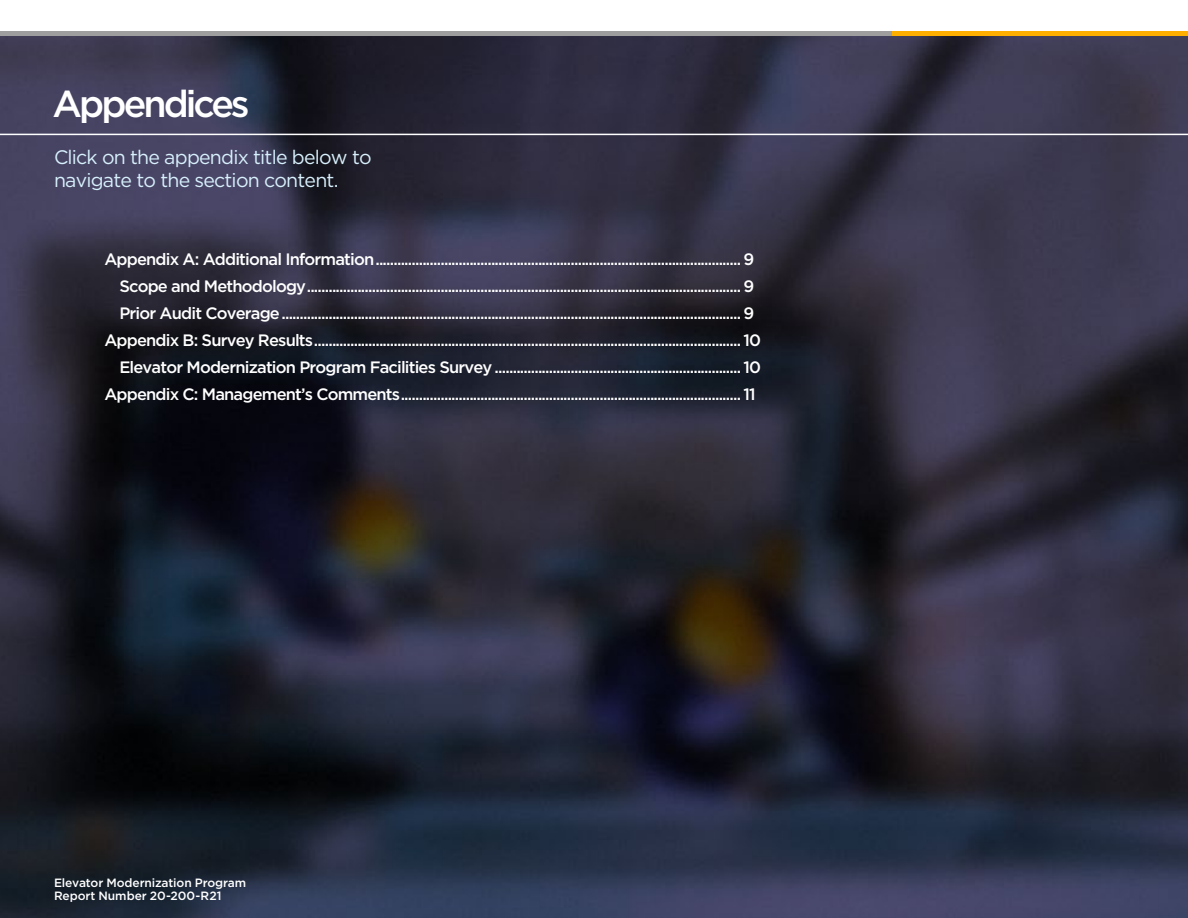
<style>
.page{position:relative;width:1188px;height:918px;background:#fff}
.page>*{position:absolute;margin:0;border:0;box-sizing:border-box;transform-origin:0 0}
.t1{font:500 37.5px "Gotham";letter-spacing:-.08em;color:#fff}
.t2{font:19.5px/23.4px "Gotham";letter-spacing:-.04em;color:#d7f0fc}
.t3{font:500 16.5px "Gotham";letter-spacing:-.05em;color:#fff}
.t4{font:500 12px/13.5px "Gotham";letter-spacing:-.005em;color:#fff}
</style>
<div class="page">
<img style="left:0;top:31px;width:1188px;height:887px">
<hr style="left:0;top:134px;width:1188px;height:1px;background:#fff">
<hr style="left:0;top:32px;width:1188px;height:4px;background:#9e9e9e">
<hr style="left:893px;top:32px;width:295px;height:4px;background:#ffaf00">
<h1 class="t1" style="left:52px;top:83px;width:199px">Appendices</h1>
<p class="t2" style="left:54px;top:145px;width:319px">Click on the appendix title below to navigate to the section content.</p>
<p class="t3" style="left:104px;top:250px;width:651px">Appendix A: Additional Information..................................................................................................... 9</p>
<p class="t3" style="left:119px;top:277px;width:636px">Scope and Methodology........................................................................................................................ 9</p>
<p class="t3" style="left:119px;top:304px;width:636px">Prior Audit Coverage............................................................................................................................... 9</p>
<p class="t3" style="left:104px;top:331px;width:658px">Appendix B: Survey Results...................................................................................................................... 10</p>
<p class="t3" style="left:119px;top:358px;width:643px">Elevator Modernization Program Facilities Survey .................................................................... 10</p>
<p class="t3" style="left:104px;top:385px;width:653px">Appendix C: Management’s Comments.............................................................................................. 11</p>
<p class="t4" style="left:54px;top:875px;width:194px">Elevator Modernization Program<br>Report Number 20-200-R21</p>
</div>
